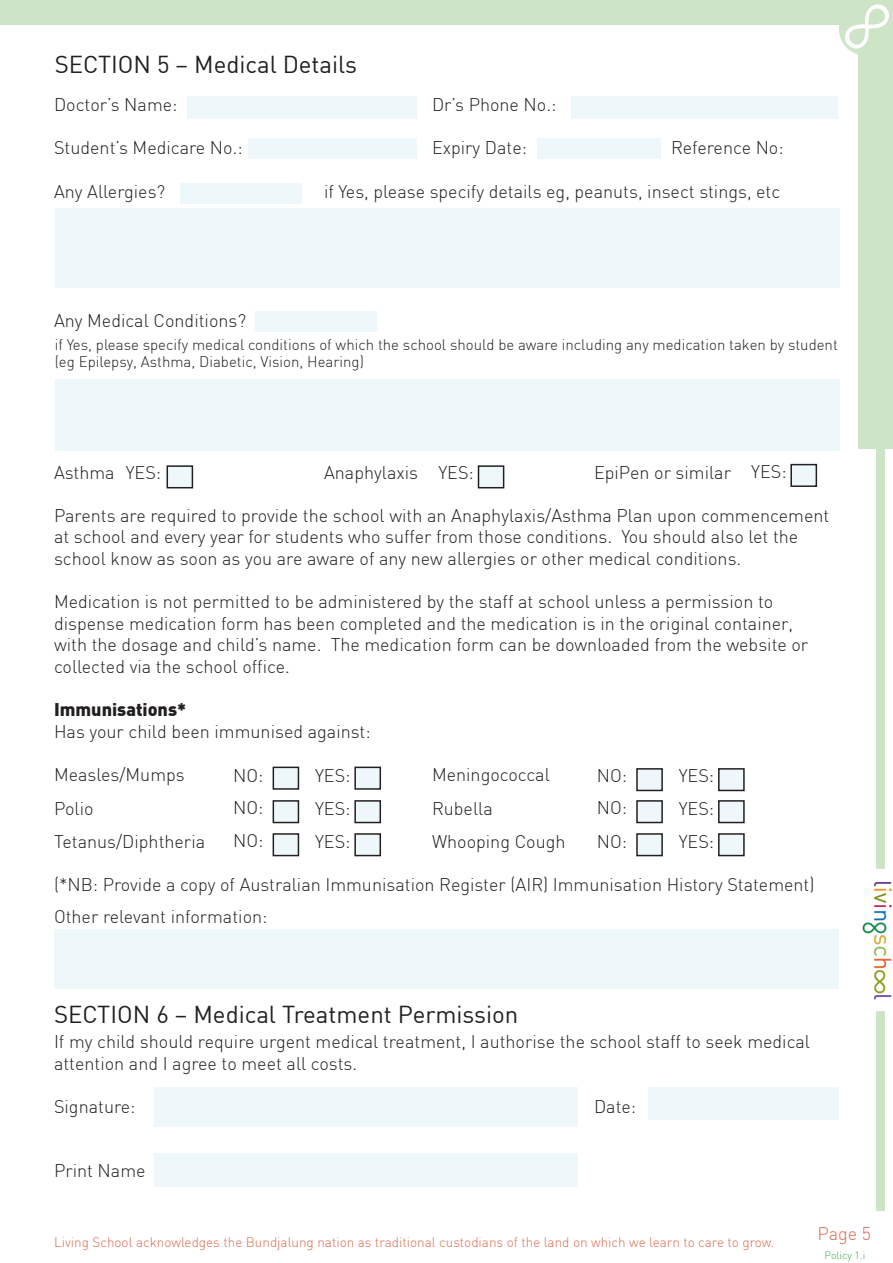
<style>
.page{position:relative;width:893px;height:1263px;background:#fff}
.page>*{position:absolute;margin:0;border:0;box-sizing:border-box;transform-origin:0 0}
.t1{font:24px "DIN";color:#231f20}
.t2{font:300 18px/21.6px "DIN";color:#231f20}
.t3{font:900 18px "DIN";color:#231f20}
.t4{font:300 18px "DIN";color:#dd6c53}
.t5{font:300 15px/16.5px "DIN";color:#231f20}
.t6{font:300 13.5px "DIN";color:#dd6c53}
.t7{font:300 10.5px "DIN";color:#40ae49}
</style>
<div class="page">
<div style="left:0;top:0;width:893px;height:25px;background:#cde4c7"></div>
<div style="left:858px;top:25px;width:35px;height:424px;background:#cde4c7"></div>
<div style="left:877px;top:446px;width:8px;height:423px;background:#cde4c7"></div>
<img style="left:862px;top:882px;width:30px;height:118px">
<div style="left:876px;top:1011px;width:9px;height:199px;background:#cde4c7"></div>
<div style="left:187px;top:97px;width:229px;height:22px;background:#eef8fb"></div>
<div style="left:572px;top:97px;width:266px;height:22px;background:#eef8fb"></div>
<div style="left:248px;top:138px;width:168px;height:20px;background:#eef8fb"></div>
<div style="left:537px;top:138px;width:124px;height:20px;background:#eef8fb"></div>
<div style="left:181px;top:183px;width:121px;height:20px;background:#eef8fb"></div>
<div style="left:255px;top:311px;width:121px;height:21px;background:#eef8fb"></div>
<div style="left:155px;top:1153px;width:423px;height:34px;background:#eef8fb"></div>
<div style="left:155px;top:1087px;width:423px;height:40px;background:#eef8fb"></div>
<div style="left:648px;top:1087px;width:191px;height:33px;background:#eef8fb"></div>
<div style="left:54px;top:929px;width:785px;height:59px;background:#eef8fb"></div>
<div style="left:55px;top:209px;width:785px;height:79px;background:#eef8fb"></div>
<div style="left:55px;top:379px;width:785px;height:72px;background:#eef8fb"></div>
<div style="left:273px;top:767px;width:25px;height:22px;background:#eef8fb"></div>
<div style="left:273px;top:767px;width:26px;height:23px;border:2px solid #231f20"></div>
<div style="left:355px;top:767px;width:25px;height:22px;background:#eef8fb"></div>
<div style="left:354px;top:767px;width:27px;height:23px;border:2px solid #231f20"></div>
<div style="left:273px;top:801px;width:25px;height:21px;background:#eef8fb"></div>
<div style="left:273px;top:800px;width:26px;height:23px;border:2px solid #231f20"></div>
<div style="left:355px;top:801px;width:25px;height:21px;background:#eef8fb"></div>
<div style="left:354px;top:800px;width:27px;height:23px;border:2px solid #231f20"></div>
<div style="left:273px;top:834px;width:25px;height:21px;background:#eef8fb"></div>
<div style="left:273px;top:833px;width:26px;height:23px;border:2px solid #231f20"></div>
<div style="left:355px;top:834px;width:25px;height:21px;background:#eef8fb"></div>
<div style="left:354px;top:833px;width:27px;height:23px;border:2px solid #231f20"></div>
<div style="left:637px;top:769px;width:25px;height:21px;background:#eef8fb"></div>
<div style="left:636px;top:768px;width:27px;height:23px;border:2px solid #231f20"></div>
<div style="left:719px;top:769px;width:25px;height:21px;background:#eef8fb"></div>
<div style="left:718px;top:768px;width:27px;height:23px;border:2px solid #231f20"></div>
<div style="left:637px;top:801px;width:25px;height:21px;background:#eef8fb"></div>
<div style="left:636px;top:800px;width:27px;height:23px;border:2px solid #231f20"></div>
<div style="left:719px;top:801px;width:25px;height:21px;background:#eef8fb"></div>
<div style="left:718px;top:800px;width:27px;height:23px;border:2px solid #231f20"></div>
<div style="left:637px;top:834px;width:25px;height:21px;background:#eef8fb"></div>
<div style="left:636px;top:833px;width:27px;height:23px;border:2px solid #231f20"></div>
<div style="left:719px;top:834px;width:25px;height:21px;background:#eef8fb"></div>
<div style="left:718px;top:833px;width:27px;height:23px;border:2px solid #231f20"></div>
<div style="left:167px;top:466px;width:25px;height:22px;background:#eef8fb"></div>
<div style="left:167px;top:465px;width:26px;height:23px;border:2px solid #231f20"></div>
<div style="left:478px;top:466px;width:26px;height:22px;background:#eef8fb"></div>
<div style="left:478px;top:465px;width:26px;height:23px;border:2px solid #231f20"></div>
<div style="left:791px;top:465px;width:25px;height:21px;background:#eef8fb"></div>
<div style="left:790px;top:464px;width:27px;height:23px;border:2px solid #231f20"></div>
<svg style="left:840px;top:25px;width:18px;height:28px"></svg>
<p class="t1" style="left:55px;top:49px;width:304px">SECTION 5 – Medical Details</p>
<p class="t2" style="left:54px;top:94px;width:125px">Doctor’s Name:</p>
<p class="t2" style="left:432px;top:94px;width:126px">Dr’s Phone No.:</p>
<p class="t2" style="left:54px;top:137px;width:190px">Student’s Medicare No.:</p>
<p class="t2" style="left:432px;top:137px;width:96px">Expiry Date:</p>
<p class="t2" style="left:671px;top:137px;width:114px">Reference No:</p>
<p class="t2" style="left:54px;top:180px;width:113px">Any Allergies?</p>
<p class="t2" style="left:324px;top:180px;width:458px">if Yes, please specify details eg, peanuts, insect stings, etc</p>
<p class="t2" style="left:54px;top:310px;width:194px">Any Medical Conditions?</p>
<p class="t5" style="left:55px;top:336px;width:785px">if Yes, please specify medical conditions of which the school should be aware including any medication taken by student (eg Epilepsy, Asthma, Diabetic, Vision, Hearing)</p>
<p class="t2" style="left:126px;top:462px;width:37px">YES:</p>
<p class="t2" style="left:438px;top:462px;width:37px">YES:</p>
<p class="t2" style="left:751px;top:460px;width:37px">YES:</p>
<p class="t2" style="left:54px;top:461px;width:62px">Asthma</p>
<p class="t2" style="left:324px;top:461px;width:96px">Anaphylaxis</p>
<p class="t2" style="left:594px;top:461px;width:139px">EpiPen or similar</p>
<p class="t2" style="left:54px;top:504px;width:777px">Parents are required to provide the school with an Anaphylaxis/Asthma Plan upon commencement at school and every year for students who suffer from those conditions. You should also let the school know as soon as you are aware of any new allergies or other medical conditions.</p>
<p class="t2" style="left:54px;top:591px;width:756px">Medication is not permitted to be administered by the staff at school unless a permission to dispense medication form has been completed and the medication is in the original container, with the dosage and child’s name. The medication form can be downloaded from the website or collected via the school office.</p>
<p class="t3" style="left:54px;top:697px;width:134px">Immunisations*</p>
<p class="t2" style="left:54px;top:720px;width:318px">Has your child been immunised against:</p>
<p class="t2" style="left:54px;top:763px;width:132px">Measles/Mumps</p>
<p class="t2" style="left:432px;top:763px;width:119px">Meningococcal</p>
<p class="t2" style="left:54px;top:797px;width:41px">Polio</p>
<p class="t2" style="left:432px;top:797px;width:62px">Rubella</p>
<p class="t2" style="left:54px;top:831px;width:153px">Tetanus/Diphtheria</p>
<p class="t2" style="left:432px;top:831px;width:135px">Whooping Cough</p>
<p class="t2" style="left:54px;top:874px;width:762px">(*NB: Provide a copy of Australian Immunisation Register (AIR) Immunisation History Statement)</p>
<p class="t2" style="left:54px;top:906px;width:215px">Other relevant information:</p>
<p class="t2" style="left:233px;top:764px;width:32px">NO:</p>
<p class="t2" style="left:233px;top:797px;width:32px">NO:</p>
<p class="t2" style="left:233px;top:830px;width:32px">NO:</p>
<p class="t2" style="left:597px;top:764px;width:32px">NO:</p>
<p class="t2" style="left:597px;top:797px;width:32px">NO:</p>
<p class="t2" style="left:597px;top:830px;width:32px">NO:</p>
<p class="t2" style="left:315px;top:764px;width:37px">YES:</p>
<p class="t2" style="left:315px;top:797px;width:37px">YES:</p>
<p class="t2" style="left:315px;top:830px;width:37px">YES:</p>
<p class="t2" style="left:679px;top:765px;width:37px">YES:</p>
<p class="t2" style="left:679px;top:797px;width:37px">YES:</p>
<p class="t2" style="left:679px;top:830px;width:37px">YES:</p>
<p class="t1" style="left:54px;top:1000px;width:466px">SECTION 6 – Medical Treatment Permission</p>
<p class="t2" style="left:54px;top:1031px;width:758px">If my child should require urgent medical treatment, I authorise the school staff to seek medical attention and I agree to meet all costs.</p>
<p class="t2" style="left:54px;top:1095px;width:83px">Signature:</p>
<p class="t2" style="left:594px;top:1095px;width:44px">Date:</p>
<p class="t2" style="left:54px;top:1159px;width:93px">Print Name</p>
<p class="t6" style="left:54px;top:1234px;width:722px">Living School acknowledges the Bundjalung nation as traditional custodians of the land on which we learn to care to grow.</p>
<p class="t4" style="left:818px;top:1222px;width:55px">Page 5</p>
<p class="t7" style="left:824px;top:1249px;width:42px">Policy 1.i</p>
</div>
